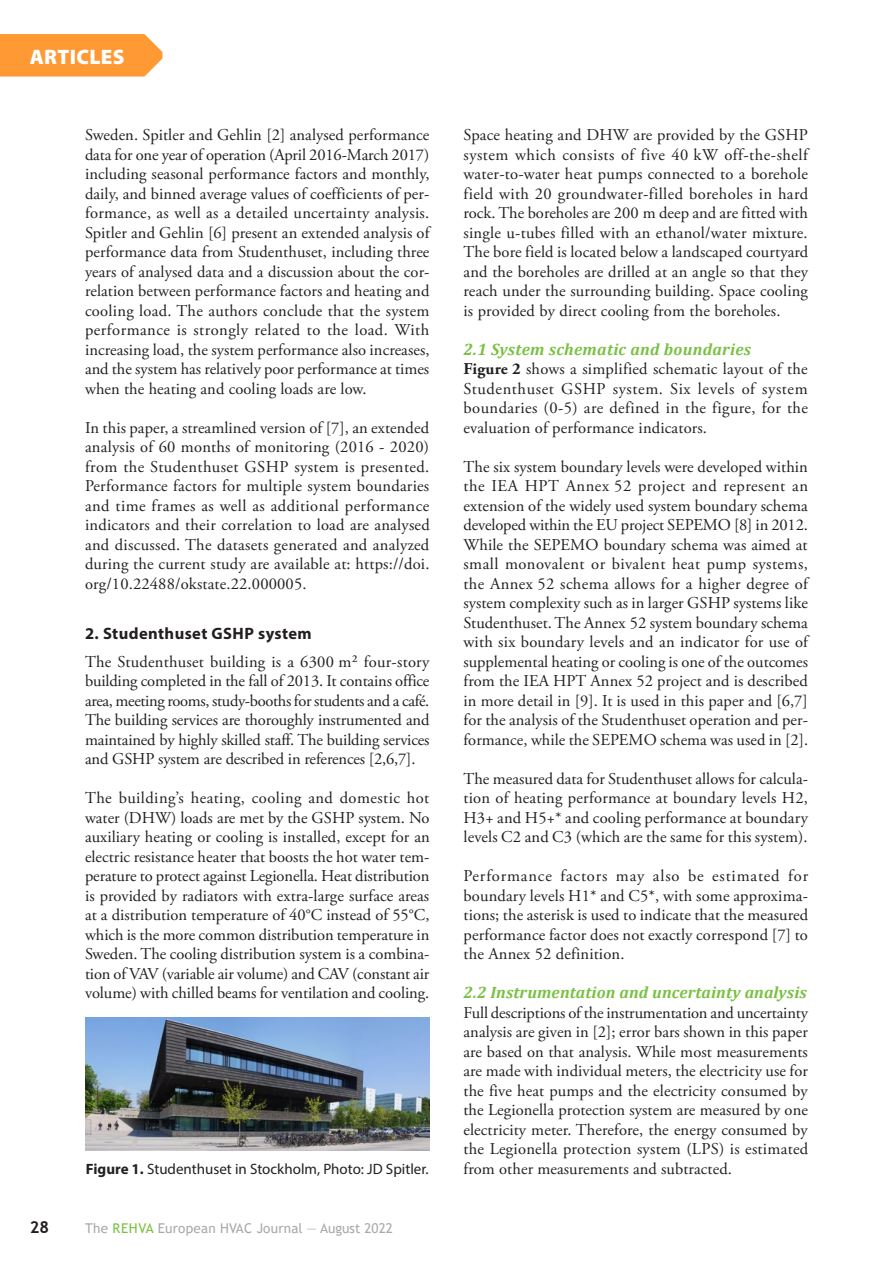
<style>
.page{position:relative;width:893px;height:1263px;background:#fff}
.page>*{position:absolute;margin:0;border:0;box-sizing:border-box;transform-origin:0 0}
.t1{font:900 21px "Myriad Pro";letter-spacing:.02em;color:#fff}
.t2{font:16.5px/19.5px "Adobe Garamond Pro";letter-spacing:.01em;color:#231f20;text-align:justify}
.Heading_3{font:italic 700 16.5px "Cambria";letter-spacing:.01em;color:#79c142}
.Heading_2{font:700 16.5px "Myriad Pro";letter-spacing:.025em;color:#231f20}
.zPage_Number{font:700 16.5px "Trebuchet MS";color:#231f20}
.t3{font:15px "Myriad Pro";color:#231f20}
.t4{font:13.5px "Trebuchet MS";letter-spacing:.015em;color:#a8a9ad}
.s1{font-weight:700}
.s2{color:#79c142}
</style>
<div class="page">
<img style="left:85px;top:1018px;width:344px;height:132px">
<div style="left:0;top:34px;width:162px;height:43px;background:#f93"></div>
<p class="t1" style="left:30px;top:43px;width:96px">ARTICLES</p>
<p class="t2" style="left:85px;top:126px;width:346px">Sweden. Spitler and Gehlin [2] analysed performance data for one year of operation (April 2016-March 2017) including seasonal performance factors and monthly, daily, and binned average values of coefficients of per&shy;formance, as well as a detailed uncertainty analysis.<br>Spitler and Gehlin [6] present an extended analysis of performance data from Studenthuset, including three years of analysed data and a discussion about the cor&shy;relation between performance factors and heating and cooling load. The authors conclude that the system performance is strongly related to the load. With increasing load, the system performance also increases, and the system has relatively poor performance at times when the heating and cooling loads are low.</p>
<p class="t2" style="left:85px;top:418px;width:346px">In this paper, a streamlined version of [7], an extended analysis of 60 months of monitoring (2016 - 2020) from the Studenthuset GSHP system is presented.<br>Performance factors for multiple system boundaries and time frames as well as additional performance indicators and their correlation to load are analysed and discussed. The datasets generated and analyzed during the current study are available at: https://doi. org/10.22488/okstate.22.000005.</p>
<p class="Heading_2" style="left:85px;top:622px;width:228px">2. Studenthuset GSHP system</p>
<p class="t2" style="left:85px;top:652px;width:346px">The Studenthuset building is a 6300 m² four-story building completed in the fall of 2013. It contains office area, meeting rooms, study-booths for students and a café.<br>The building services are thoroughly instrumented and maintained by highly skilled staff. The building services and GSHP system are described in references [2,6,7].</p>
<p class="t2" style="left:85px;top:789px;width:346px">The building’s heating, cooling and domestic hot water (DHW) loads are met by the GSHP system. No auxiliary heating or cooling is installed, except for an electric resistance heater that boosts the hot water tem&shy;perature to protect against Legionella. Heat distribution is provided by radiators with extra-large surface areas at a distribution temperature of 40°C instead of 55°C, which is the more common distribution temperature in Sweden. The cooling distribution system is a combina&shy;tion of VAV (variable air volume) and CAV (constant air volume) with chilled beams for ventilation and cooling.</p>
<p class="t2" style="left:463px;top:126px;width:346px">Space heating and DHW are provided by the GSHP system which consists of five 40 kW off-the-shelf water-to-water heat pumps connected to a borehole field with 20 groundwater-filled boreholes in hard rock. The boreholes are 200 m deep and are fitted with single u-tubes filled with an ethanol/water mixture.<br>The bore field is located below a landscaped courtyard and the boreholes are drilled at an angle so that they reach under the surrounding building. Space cooling is provided by direct cooling from the boreholes.</p>
<p class="Heading_3" style="left:463px;top:337px;width:289px">2.1 System schematic and boundaries</p>
<p class="t2" style="left:463px;top:360px;width:346px"><span class="s1">Figure 2</span> shows a simplified schematic layout of the Studenthuset GSHP system. Six levels of system boundaries (0-5) are defined in the figure, for the evaluation of performance indicators.</p>
<p class="t2" style="left:463px;top:457px;width:346px">The six system boundary levels were developed within the IEA HPT Annex 52 project and represent an extension of the widely used system boundary schema developed within the EU project SEPEMO [8] in 2012.<br>While the SEPEMO boundary schema was aimed at small monovalent or bivalent heat pump systems, the Annex 52 schema allows for a higher degree of system complexity such as in larger GSHP systems like Studenthuset. The Annex 52 system boundary schema with six boundary levels and an indicator for use of supplemental heating or cooling is one of the outcomes from the IEA HPT Annex 52 project and is described in more detail in [9]. It is used in this paper and [6,7] for the analysis of the Studenthuset operation and per&shy;formance, while the SEPEMO schema was used in [2].</p>
<p class="t2" style="left:463px;top:769px;width:346px">The measured data for Studenthuset allows for calcula&shy;tion of heating performance at boundary levels H2, H3+ and H5+* and cooling performance at boundary levels C2 and C3 (which are the same for this system).</p>
<p class="t2" style="left:463px;top:867px;width:346px">Performance factors may also be estimated for boundary levels H1* and C5*, with some approxima&shy;tions; the asterisk is used to indicate that the measured performance factor does not exactly correspond [7] to the Annex 52 definition.</p>
<p class="Heading_3" style="left:463px;top:981px;width:345px">2.2 Instrumentation and uncertainty analysis</p>
<p class="t2" style="left:463px;top:1003px;width:346px">Full descriptions of the instrumentation and uncertainty analysis are given in [2]; error bars shown in this paper are based on that analysis. While most measurements are made with individual meters, the electricity use for the five heat pumps and the electricity consumed by the Legionella protection system are measured by one electricity meter. Therefore, the energy consumed by the Legionella protection system (LPS) is estimated</p>
<p class="t3" style="left:86px;top:1159px;width:344px"><span class="s1">Figure 1.</span> Studenthuset in Stockholm, Photo: JD Spitler.</p>
<p class="t2" style="left:463px;top:1159px;width:270px">from other measurements and subtracted.</p>
<p class="zPage_Number" style="left:30px;top:1217px;width:21px">28</p>
<p class="t4" style="left:85px;top:1220px;width:309px">The <span class="s2">REHVA</span> European HVAC Journal — August 2022</p>
</div>
